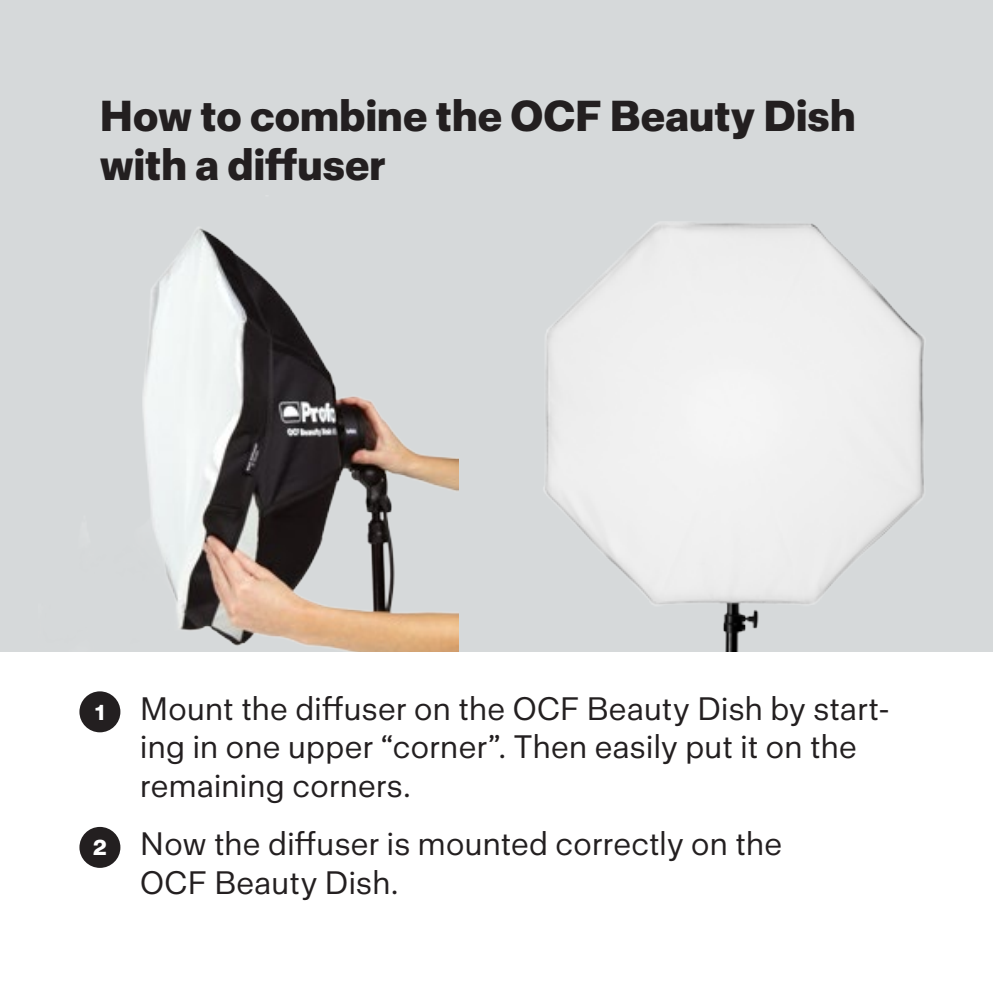
<style>
.page{position:relative;width:993px;height:993px;background:#fff}
.page>*{position:absolute;margin:0;border:0;box-sizing:border-box;transform-origin:0 0}
.Rubbe{font:700 42px/49px "Profoto Sans";letter-spacing:.005em;color:#231f20}
.Brödtext{font:31.5px/38.5px "Profoto Sans";letter-spacing:.01em;color:#231f20}
.t1{font:700 21px "Profoto Sans";color:#fff}
</style>
<div class="page">
<hr style="left:992px;top:0;width:1px;height:651px;background:#d6d9da">
<div style="left:496px;top:0;width:496px;height:651px;background:#d6d9da"></div>
<img style="left:543px;top:222px;width:381px;height:429px">
<div style="left:0;top:0;width:496px;height:651px;background:#d6d9da"></div>
<img style="left:142px;top:227px;width:316px;height:424px">
<div style="left:79px;top:691px;width:41px;height:41px;background:#231f20;border-radius:50%"></div>
<div style="left:79px;top:826px;width:41px;height:41px;background:#231f20;border-radius:50%"></div>
<p class="Rubbe" style="left:100px;top:91px;width:757px">How to combine the OCF Beauty Dish with a diffuser</p>
<p class="t1" style="left:95px;top:699px;width:10px">1</p>
<p class="t1" style="left:93px;top:834px;width:15px">2</p>
<p class="Brödtext" style="left:140px;top:688px;width:751px">Mount the diffuser on the OCF Beauty Dish by start&shy;ing in one upper “corner”. Then easily put it on the remaining corners.</p>
<p class="Brödtext" style="left:140px;top:823px;width:643px">Now the diffuser is mounted correctly on the<br>OCF Beauty Dish.</p>
</div>
